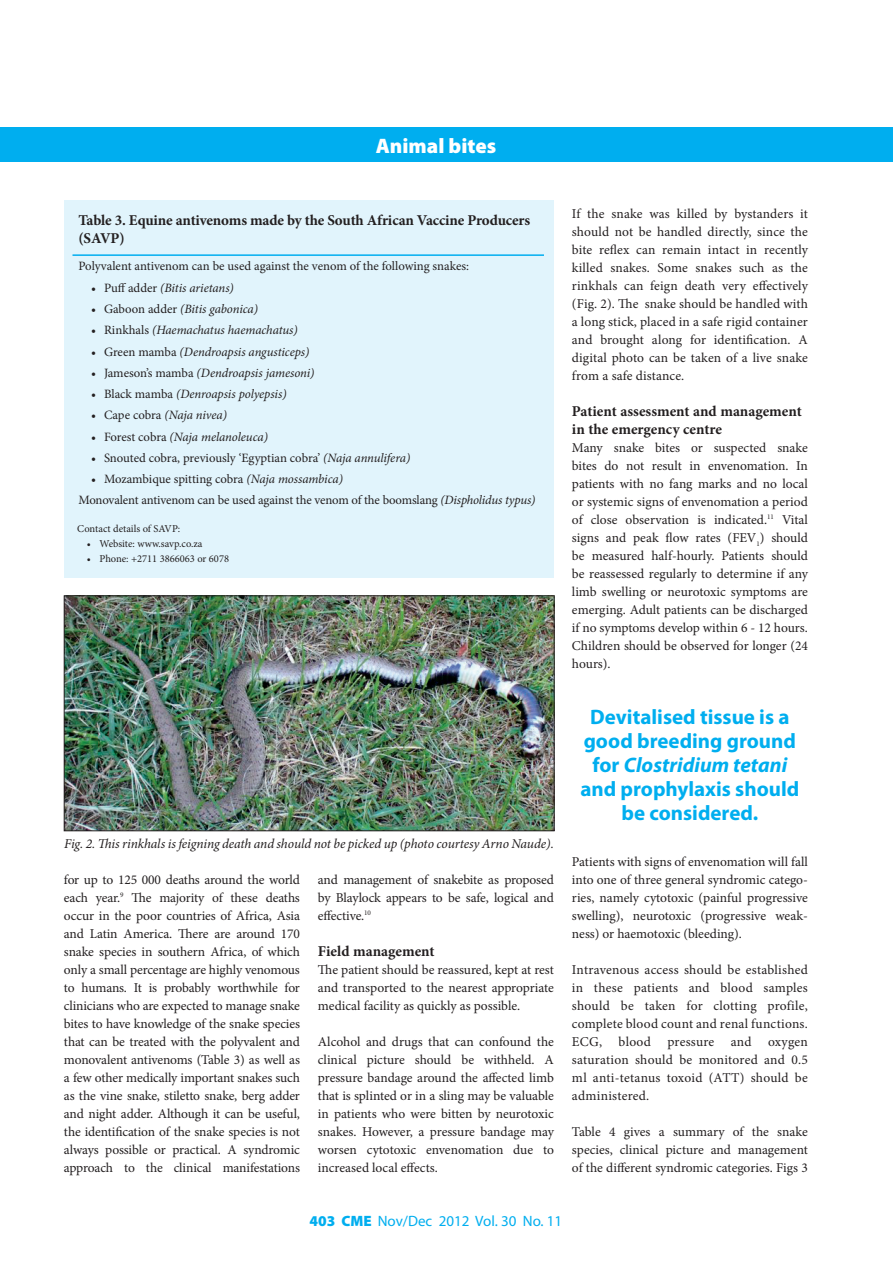
<style>
.page{position:relative;width:893px;height:1263px;background:#fff}
.page>*{position:absolute;margin:0;border:0;box-sizing:border-box;transform-origin:0 0}
.CALL_OUT_BOXES{font:700 21px/24px "Myriad Pro";color:#00aeef;text-align:center}
.AUTHORS_CV_DETAILS{font:900 21px "Myriad Pro";color:#fff}
.TABLE_HEADING{font:700 15px/18px "Minion Pro";letter-spacing:-.01em;color:#231f20}
.C_HEAD{font:700 15px/18px "Minion Pro";color:#231f20}
.t1{font:15px "Myriad Pro";color:#00aeef}
.TEXT{font:13.5px/18px "Minion Pro";color:#231f20;text-align:justify}
.CAPTIONS{font:italic 13.5px "Minion Pro";letter-spacing:-.01em;color:#231f20}
.t2{font:italic 12.75px "Minion Pro";letter-spacing:-.005em;color:#231f20}
.TABLE_BULLET_INDENT{font:12.75px "Minion Pro";letter-spacing:-.005em;color:#231f20}
.TABLE_FOOTNOTE{font:10.5px "Minion Pro";color:#231f20}
.s1{font-style:normal}
.s2{font-style:italic}
.s3{font-weight:900}
</style>
<div class="page">
<div style="left:0;top:127px;width:893px;height:34px;background:#00aeef"></div>
<div style="left:64px;top:200px;width:490px;height:378px;background:#e1f4fc"></div>
<hr style="left:72px;top:254px;width:472px;height:2px;background:#00aeef">
<img style="left:66px;top:598px;width:486px;height:231px">
<div style="left:64px;top:596px;width:490px;height:235px;border:1px solid #231f20"></div>
<p class="AUTHORS_CV_DETAILS" style="left:376px;top:134px;width:122px">Animal bites</p>
<p class="TABLE_HEADING" style="left:78px;top:211px;width:453px">Table 3. Equine antivenoms made by the South African Vaccine Producers (SAVP)</p>
<p class="TABLE_BULLET_INDENT" style="left:78px;top:258px;width:392px">Polyvalent antivenom can be used against the venom of the following snakes:</p>
<p class="t2" style="left:91px;top:279px;width:144px"><span class="s1">• Puff adder</span> (Bitis arietans)</p>
<p class="t2" style="left:91px;top:300px;width:168px"><span class="s1">• Gaboon adder</span> (Bitis gabonica)</p>
<p class="t2" style="left:91px;top:321px;width:208px"><span class="s1">• Rinkhals</span> (Haemachatus haemachatus)</p>
<p class="t2" style="left:91px;top:343px;width:220px"><span class="s1">• Green mamba</span> (Dendroapsis angusticeps)</p>
<p class="t2" style="left:91px;top:364px;width:225px"><span class="s1">• Jameson’s mamba</span> (Dendroapsis jamesoni)</p>
<p class="t2" style="left:91px;top:385px;width:197px"><span class="s1">• Black mamba</span> (Denroapsis polyepsis)</p>
<p class="t2" style="left:91px;top:406px;width:137px"><span class="s1">• Cape cobra</span> (Naja nivea)</p>
<p class="t2" style="left:91px;top:428px;width:178px"><span class="s1">• Forest cobra</span> (Naja melanoleuca)</p>
<p class="TABLE_BULLET_INDENT" style="left:91px;top:449px;width:320px">• Snouted cobra, previously ‘Egyptian cobra’ <span class="s2">(Naja annulifera)</span></p>
<p class="TABLE_BULLET_INDENT" style="left:91px;top:470px;width:253px">• Mozambique spitting cobra <span class="s2">(Naja mossambica)</span></p>
<p class="TABLE_BULLET_INDENT" style="left:78px;top:492px;width:459px">Monovalent antivenom can be used against the venom of the boomslang <span class="s2">(Dispholidus typus)</span></p>
<p class="TABLE_FOOTNOTE" style="left:77px;top:522px;width:104px">Contact details of SAVP:</p>
<p class="TABLE_FOOTNOTE" style="left:87px;top:537px;width:117px">• Website: www.savp.co.za</p>
<p class="TABLE_FOOTNOTE" style="left:87px;top:552px;width:144px">• Phone: +2711 3866063 or 6078</p>
<p class="CAPTIONS" style="left:64px;top:834px;width:491px">Fig. 2. This rinkhals is feigning death and should not be picked up (photo courtesy Arno Naude).</p>
<p class="TEXT" style="left:64px;top:870px;width:238px">for up to 125 000 deaths around the world each year.<sup>9</sup> The majority of these deaths occur in the poor countries of Africa, Asia and Latin America. There are around 170 snake species in southern Africa, of which only a small percentage are highly venomous to humans. It is probably worthwhile for clinicians who are expected to manage snake bites to have knowledge of the snake species that can be treated with the polyvalent and monovalent antivenoms (Table 3) as well as a few other medically important snakes such as the vine snake, stiletto snake, berg adder and night adder. Although it can be useful, the identification of the snake species is not always possible or practical. A syndromic approach to the clinical manifestations</p>
<p class="TEXT" style="left:318px;top:870px;width:237px">and management of snakebite as proposed by Blaylock appears to be safe, logical and effective.<sup>10</sup></p>
<h3 class="C_HEAD" style="left:318px;top:942px;width:118px">Field management</h3>
<p class="TEXT" style="left:318px;top:960px;width:238px">The patient should be reassured, kept at rest and transported to the nearest appropriate medical facility as quickly as possible.</p>
<p class="TEXT" style="left:318px;top:1032px;width:237px">Alcohol and drugs that can confound the clinical picture should be withheld. A pressure bandage around the affected limb that is splinted or in a sling may be valuable in patients who were bitten by neurotoxic snakes. However, a pressure bandage may worsen cytotoxic envenomation due to increased local effects.</p>
<p class="TEXT" style="left:572px;top:204px;width:238px">If the snake was killed by bystanders it should not be handled directly, since the bite reflex can remain intact in recently killed snakes. Some snakes such as the rinkhals can feign death very effectively (Fig. 2). The snake should be handled with a long stick, placed in a safe rigid container and brought along for identification. A digital photo can be taken of a live snake from a safe distance.</p>
<h3 class="C_HEAD" style="left:572px;top:402px;width:231px">Patient assessment and management in the emergency centre</h3>
<p class="TEXT" style="left:572px;top:438px;width:237px">Many snake bites or suspected snake bites do not result in envenomation. In patients with no fang marks and no local or systemic signs of envenomation a period of close observation is indicated.<sup>11</sup> Vital signs and peak flow rates (FEV<sub>1</sub>) should be measured half-hourly. Patients should be reassessed regularly to determine if any limb swelling or neurotoxic symptoms are emerging. Adult patients can be discharged if no symptoms develop within 6 - 12 hours.<br>Children should be observed for longer (24 hours).</p>
<p class="CALL_OUT_BOXES" style="left:580px;top:704px;width:220px">Devitalised tissue is a good breeding ground for <span class="s2">Clostridium tetani </span>and prophylaxis should be considered.</p>
<p class="TEXT" style="left:572px;top:852px;width:237px">Patients with signs of envenomation will fall into one of three general syndromic catego&shy;ries, namely cytotoxic (painful progressive swelling), neurotoxic (progressive weak&shy;ness) or haemotoxic (bleeding).</p>
<p class="TEXT" style="left:572px;top:960px;width:237px">Intravenous access should be established in these patients and blood samples should be taken for clotting profile, complete blood count and renal functions.<br>ECG, blood pressure and oxygen saturation should be monitored and 0.5 ml anti-tetanus toxoid (ATT) should be administered.</p>
<p class="TEXT" style="left:572px;top:1122px;width:237px">Table 4 gives a summary of the snake species, clinical picture and management of the different syndromic categories. Figs 3</p>
<p class="t1" style="left:310px;top:1211px;width:254px"><span class="s3">403 CME</span> Nov/Dec 2012 Vol. 30 No. 11</p>
</div>
